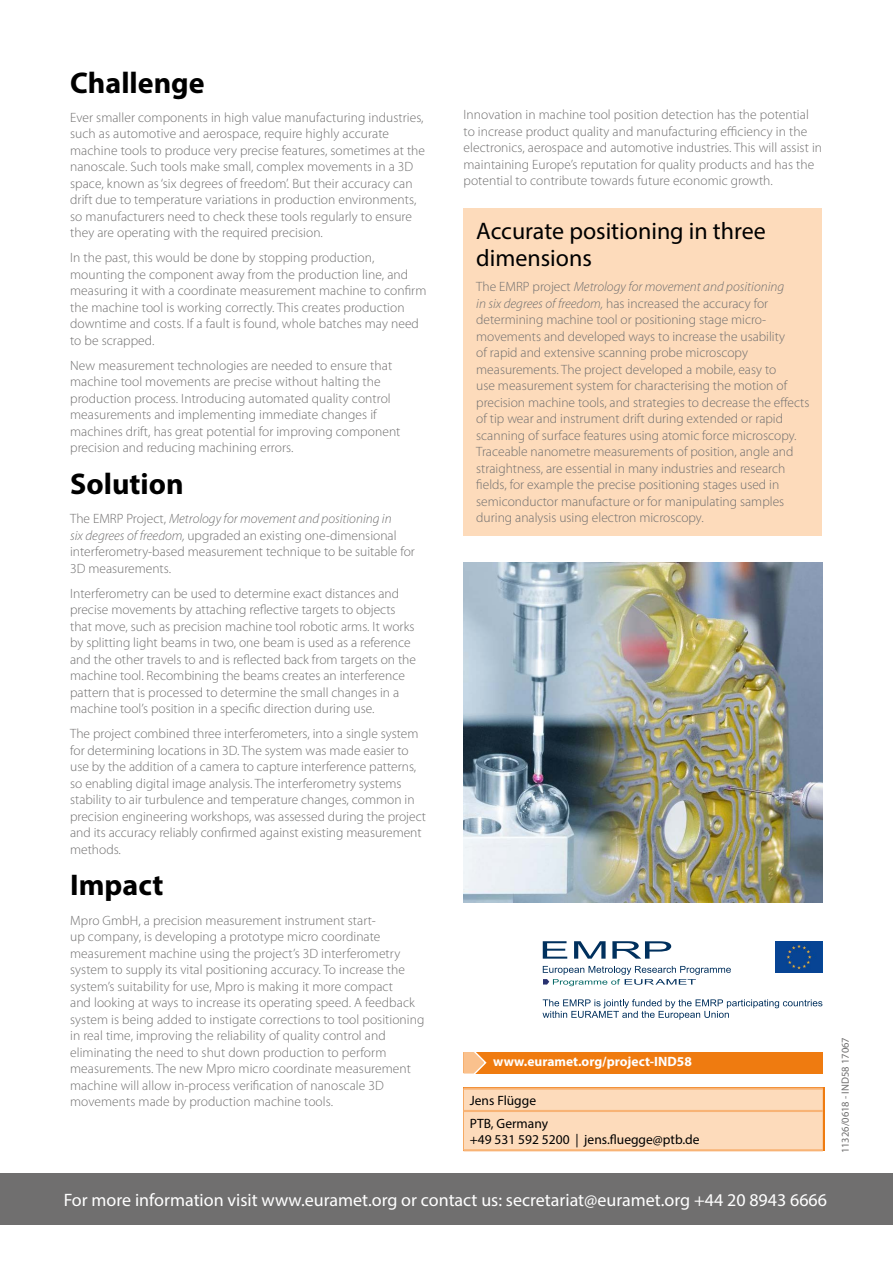
<style>
.page{position:relative;width:893px;height:1263px;background:#fff}
.page>*{position:absolute;margin:0;border:0;box-sizing:border-box;transform-origin:0 0}
.t1{font:700 30px "Myriad Pro";color:#000}
.t2{font:24px/27px "Myriad Pro";color:#000}
.t3{font:18px "Myriad Pro";color:#fff}
.t4{font:300 13.5px/16.5px "Myriad Pro";color:#706f6f}
.t5{font:13.5px/22.6px "Myriad Pro";color:#000}
.t6{font:700 13.5px "Myriad Pro";color:#fff}
.t7{font:10.5px "Myriad Pro";color:#706f6f}
.s1{font-style:italic}
</style>
<div class="page">
<div style="left:0;top:1174px;width:893px;height:51px;background:#706f6f"></div>
<div style="left:463px;top:1090px;width:358px;height:59px;background:#fddbbb"></div>
<hr style="left:463px;top:1087px;width:360px;height:3px;background:#f8b375">
<hr style="left:463px;top:1110px;width:360px;height:2px;background:#f8b375">
<hr style="left:463px;top:1149px;width:360px;height:2px;background:#f8b375">
<div style="left:463px;top:1052px;width:360px;height:21px;background:#ef7b10"></div>
<svg style="left:463px;top:1052px;width:25px;height:22px"></svg>
<svg style="left:543px;top:941px;width:24px;height:18px"></svg>
<svg style="left:574px;top:941px;width:32px;height:18px"></svg>
<svg style="left:612px;top:941px;width:59px;height:18px"></svg>
<svg style="left:543px;top:966px;width:188px;height:20px"></svg>
<svg style="left:542px;top:999px;width:279px;height:21px"></svg>
<img style="left:776px;top:941px;width:45px;height:31px">
<img style="left:463px;top:562px;width:359px;height:340px">
<div style="left:463px;top:208px;width:359px;height:328px;background:#fddbbb"></div>
<hr style="left:70px;top:1086px;width:753px;height:1px;background:#e6007d">
<hr style="left:70px;top:482px;width:753px;height:1px;background:#e6007d">
<hr style="left:70px;top:1129px;width:753px;height:1px;background:#e6007d">
<hr style="left:70px;top:525px;width:753px;height:1px;background:#e6007d">
<h1 class="t1" style="left:70px;top:63px;width:136px">Challenge</h1>
<p class="t4" style="left:70px;top:109px;width:356px">Ever smaller components in high value manufacturing industries, such as automotive and aerospace, require highly accurate machine tools to produce very precise features, sometimes at the nanoscale. Such tools make small, complex movements in a 3D space, known as ‘six degrees of freedom’. But their accuracy can drift due to temperature variations in production environments, so manufacturers need to check these tools regularly to ensure they are operating with the required precision.</p>
<p class="t4" style="left:70px;top:250px;width:358px">In the past, this would be done by stopping production, mounting the component away from the production line, and measuring it with a coordinate measurement machine to confirm the machine tool is working correctly. This creates production downtime and costs. If a fault is found, whole batches may need to be scrapped.</p>
<p class="t4" style="left:70px;top:357px;width:332px">New measurement technologies are needed to ensure that machine tool movements are precise without halting the production process. Introducing automated quality control measurements and implementing immediate changes if machines drift, has great potential for improving component precision and reducing machining errors.</p>
<h1 class="t1" style="left:70px;top:464px;width:115px">Solution</h1>
<p class="t4" style="left:70px;top:511px;width:346px">The EMRP Project, <span class="s1">Metrology for movement and positioning in<br>six degrees of freedom,</span> upgraded an existing one-dimensional interferometry-based measurement technique to be suitable for 3D measurements.</p>
<p class="t4" style="left:70px;top:585px;width:347px">Interferometry can be used to determine exact distances and precise movements by attaching reflective targets to objects that move, such as precision machine tool robotic arms. It works by splitting light beams in two, one beam is used as a reference and the other travels to and is reflected back from targets on the machine tool. Recombining the beams creates an interference pattern that is processed to determine the small changes in a machine tool’s position in a specific direction during use.</p>
<p class="t4" style="left:70px;top:726px;width:357px">The project combined three interferometers, into a single system for determining locations in 3D. The system was made easier to use by the addition of a camera to capture interference patterns, so enabling digital image analysis. The interferometry systems stability to air turbulence and temperature changes, common in precision engineering workshops, was assessed during the project and its accuracy reliably confirmed against existing measurement methods.</p>
<h1 class="t1" style="left:70px;top:866px;width:95px">Impact</h1>
<p class="t4" style="left:70px;top:912px;width:356px">Mpro GmbH, a precision measurement instrument start-<br>up company, is developing a prototype micro coordinate measurement machine using the project’s 3D interferometry system to supply its vital positioning accuracy. To increase the system’s suitability for use, Mpro is making it more compact<br>and looking at ways to increase its operating speed. A feedback system is being added to instigate corrections to tool positioning in real time, improving the reliability of quality control and eliminating the need to shut down production to perform measurements. The new Mpro micro coordinate measurement machine will allow in-process verification of nanoscale 3D movements made by production machine tools.</p>
<p class="t4" style="left:463px;top:107px;width:360px">Innovation in machine tool position detection has the potential to increase product quality and manufacturing efficiency in the electronics, aerospace and automotive industries. This will assist in maintaining Europe’s reputation for quality products and has the potential to contribute towards future economic growth.</p>
<h2 class="t2" style="left:476px;top:217px;width:291px">Accurate positioning in three dimensions</h2>
<p class="t4" style="left:476px;top:279px;width:335px">The EMRP project <span class="s1">Metrology for movement and positioning<br>in six degrees of freedom,</span> has increased the accuracy for determining machine tool or positioning stage micro&shy;movements and developed ways to increase the usability<br>of rapid and extensive scanning probe microscopy measurements. The project developed a mobile, easy to<br>use measurement system for characterising the motion of precision machine tools, and strategies to decrease the effects of tip wear and instrument drift during extended or rapid scanning of surface features using atomic force microscopy.<br>Traceable nanometre measurements of position, angle and straightness, are essential in many industries and research fields, for example the precise positioning stages used in semiconductor manufacture or for manipulating samples during analysis using electron microscopy.</p>
<p class="t6" style="left:493px;top:1053px;width:200px">www.euramet.org/project-IND58</p>
<p class="t5" style="left:470px;top:1089px;width:80px">Jens Flügge<br>PTB, Germany</p>
<p class="t5" style="left:470px;top:1128px;width:231px">+49 531 592 5200 | jens.fluegge@ptb.de</p>
<p class="t7" style="left:839px;top:1153px;width:118px;rotate:-90deg">11326/0618 - IND58 17067</p>
<h3 class="t3" style="left:64px;top:1189px;width:765px">For more information visit www.euramet.org or contact us: secretariat@euramet.org +44 20 8943 6666</h3>
</div>
